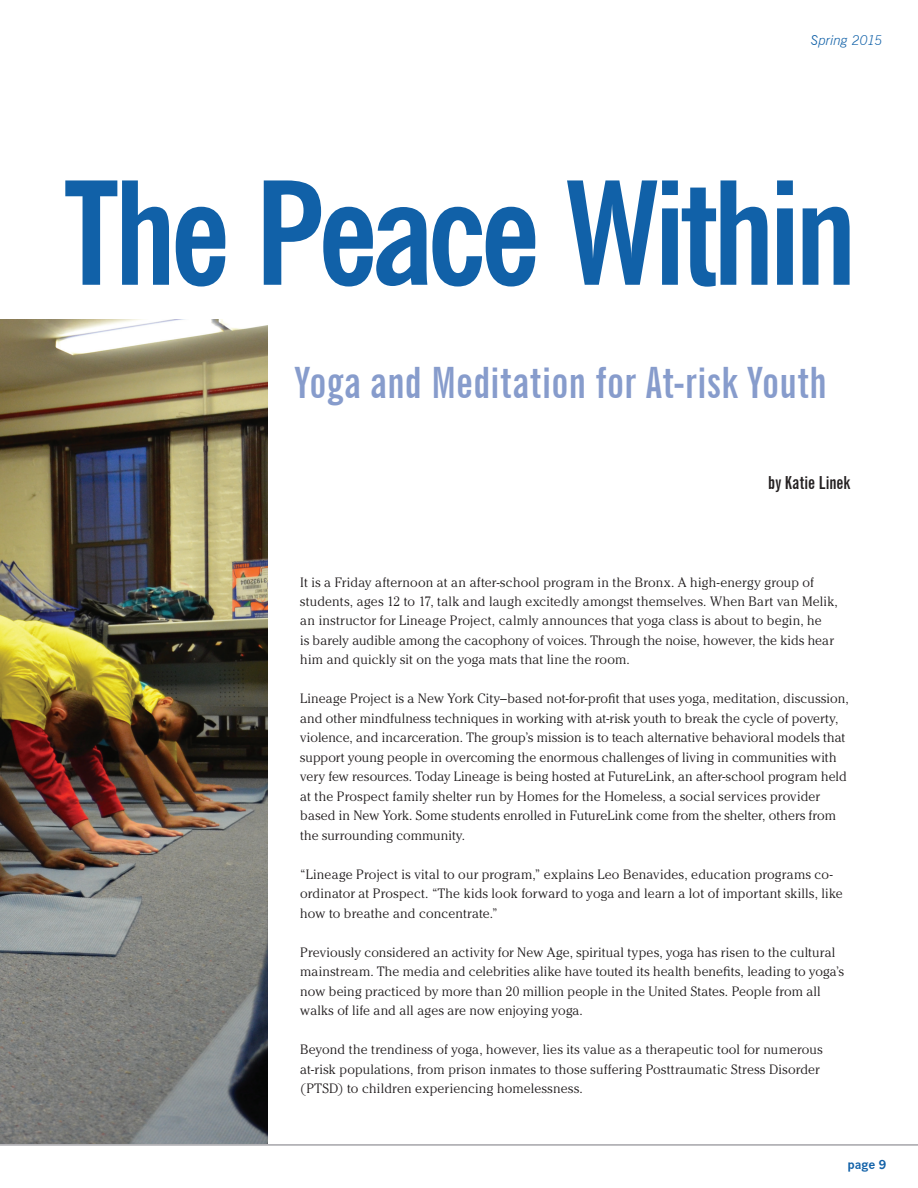
<style>
.page{position:relative;width:918px;height:1188px;background:#fff}
.page>*{position:absolute;margin:0;border:0;box-sizing:border-box;transform-origin:0 0}
.t1{font:700 condensed 142.65px "News Gothic BT";letter-spacing:-.04em;color:#1161a8}
.t2{font:700 extra-condensed 43.35px "News Gothic BT";letter-spacing:.01em;color:#879ccc}
.t3{font:700 extra-condensed 18px "News Gothic BT";letter-spacing:.01em;color:#231f20}
.t4{font:300 13.5px/19.5px "Cheltenham Std";letter-spacing:.01em;color:#231f20}
.t5{font:italic 300 13.5px "News Gothic BT";color:#1161a8}
.t6{font:700 12px "News Gothic";color:#1161a8}
</style>
<div class="page">
<img style="left:0;top:320px;width:268px;height:824px">
<hr style="left:0;top:1144px;width:918px;height:2px;background:#b4b3b7">
<p class="t5" style="left:811px;top:32px;width:73px">Spring 2015</p>
<h1 class="t1" style="left:63px;top:146px;width:796px">The Peace Within</h1>
<h2 class="t2" style="left:295px;top:356px;width:533px">Yoga and Meditation for At-risk Youth</h2>
<h3 class="t3" style="left:768px;top:472px;width:84px">by Katie Linek</h3>
<p class="t4" style="left:300px;top:572px;width:539px">It is a Friday afternoon at an after-school program in the Bronx. A high-energy group of students, ages 12 to 17, talk and laugh excitedly amongst themselves. When Bart van Melik, an instructor for Lineage Project, calmly announces that yoga class is about to begin, he<br>is barely audible among the cacophony of voices. Through the noise, however, the kids hear him and quickly sit on the yoga mats that line the room.</p>
<p class="t4" style="left:300px;top:689px;width:550px">Lineage Project is a New York City–based not-for-profit that uses yoga, meditation, discussion, and other mindfulness techniques in working with at-risk youth to break the cycle of poverty, violence, and incarceration. The group’s mission is to teach alternative behavioral models that support young people in overcoming the enormous challenges of living in communities with very few resources. Today Lineage is being hosted at FutureLink, an after-school program held at the Prospect family shelter run by Homes for the Homeless, a social services provider based in New York. Some students enrolled in FutureLink come from the shelter, others from the surrounding community.</p>
<p class="t4" style="left:300px;top:864px;width:544px">“Lineage Project is vital to our program,” explains Leo Benavides, education programs co&shy;ordinator at Prospect. “The kids look forward to yoga and learn a lot of important skills, like how to breathe and concentrate.”</p>
<p class="t4" style="left:300px;top:942px;width:545px">Previously considered an activity for New Age, spiritual types, yoga has risen to the cultural mainstream. The media and celebrities alike have touted its health benefits, leading to yoga’s now being practiced by more than 20 million people in the United States. People from all walks of life and all ages are now enjoying yoga.</p>
<p class="t4" style="left:300px;top:1040px;width:524px">Beyond the trendiness of yoga, however, lies its value as a therapeutic tool for numerous at-risk populations, from prison inmates to those suffering Posttraumatic Stress Disorder (PTSD) to children experiencing homelessness.</p>
<p class="t6" style="left:847px;top:1157px;width:41px">page 9</p>
</div>
